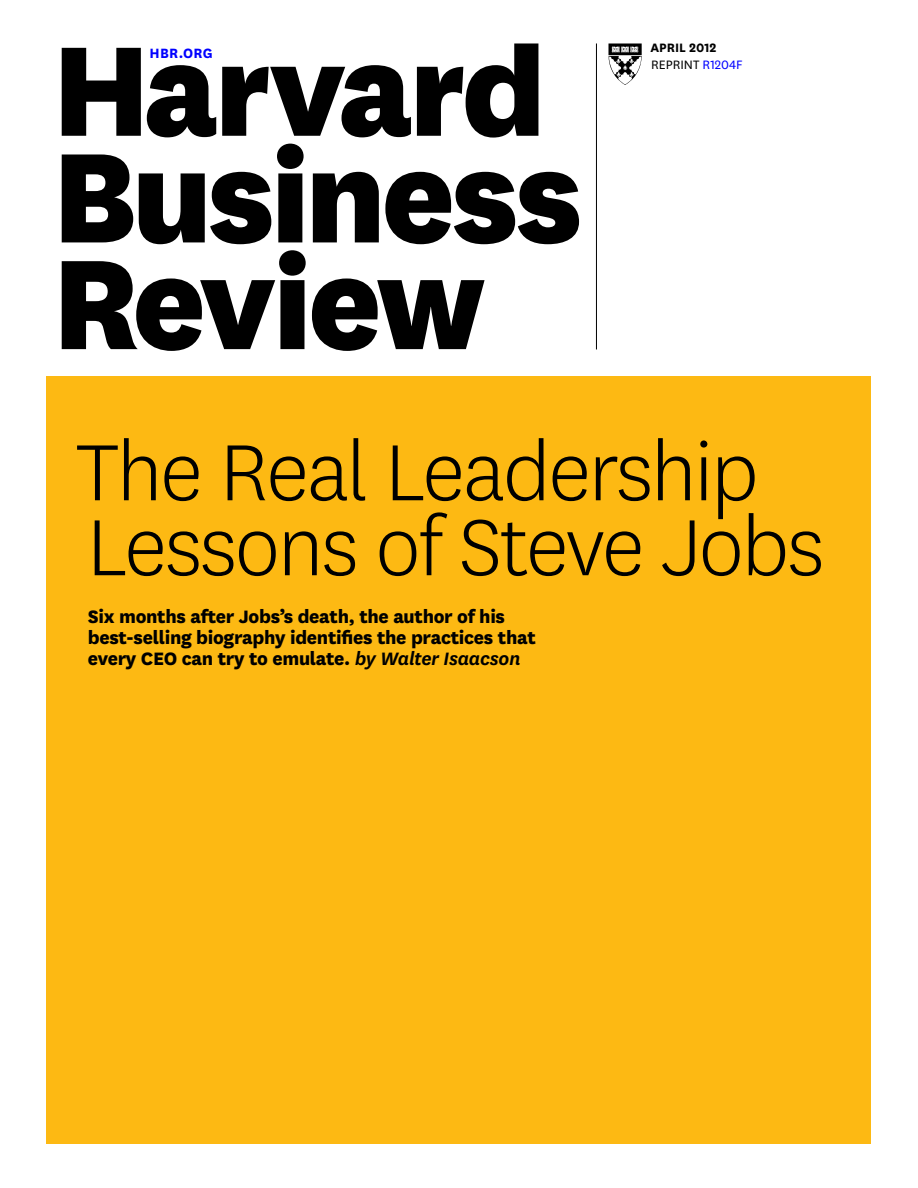
<style>
.page{position:relative;width:918px;height:1188px;background:#fff}
.page>*{position:absolute;margin:0;border:0;box-sizing:border-box;transform-origin:0 0}
.t1{font:300 93px/75px "National HBR";letter-spacing:-.025em;color:#000}
.t2{font:800 21px/21px "National HBR";letter-spacing:-.015em;color:#000}
.t3{font:700 15.75px "National HBR";letter-spacing:.015em;color:#00f}
.t4{font:700 14.25px/17.2px "National HBR";color:#000}
.s1{font-weight:400}
.s2{font-weight:400;color:#00f}
.s3{font-weight:600;font-style:italic}
</style>
<div class="page">
<svg style="left:62px;top:48px;width:79px;height:88px"></svg>
<svg style="left:147px;top:65px;width:69px;height:72px"></svg>
<svg style="left:222px;top:65px;width:189px;height:72px"></svg>
<svg style="left:417px;top:43px;width:121px;height:95px"></svg>
<svg style="left:62px;top:154px;width:71px;height:88px"></svg>
<svg style="left:139px;top:172px;width:132px;height:72px"></svg>
<svg style="left:277px;top:144px;width:27px;height:98px;background:#2c2c2c"></svg>
<svg style="left:313px;top:172px;width:66px;height:70px"></svg>
<svg style="left:385px;top:172px;width:194px;height:72px"></svg>
<svg style="left:62px;top:250px;width:244px;height:101px"></svg>
<svg style="left:312px;top:278px;width:173px;height:73px"></svg>
<hr style="left:596px;top:43px;width:1px;height:306px;background:#000">
<svg style="left:608px;top:43px;width:34px;height:42px"></svg>
<div style="left:47px;top:376px;width:824px;height:768px;background:#fdb913"></div>
<p class="t3" style="left:150px;top:42px;width:65px">HBR.ORG</p>
<p class="t4" style="left:651px;top:38px;width:93px">APRIL 2012<br><span class="s1">REPRINT</span> <span class="s2">R1204F</span></p>
<h1 class="t1" style="left:76px;top:432px;width:750px">The Real Leadership<br>Lessons of Steve Jobs</h1>
<p class="t2" style="left:88px;top:605px;width:450px">Six months after Jobs’s death, the author of his best-selling biography identifies the practices that every CEO can try to emulate. <span class="s3">by Walter Isaacson</span></p>
</div>
